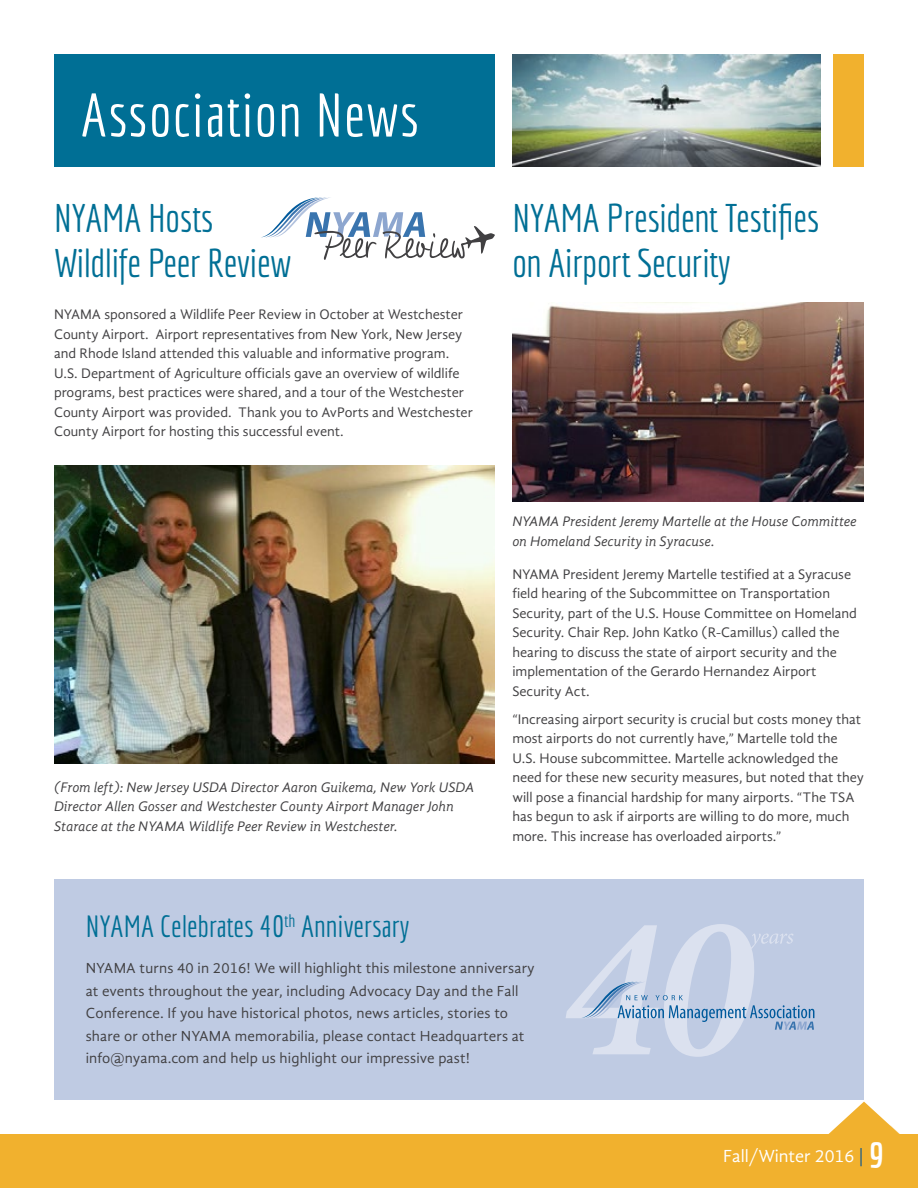
<style>
.page{position:relative;width:918px;height:1188px;background:#fff}
.page>*{position:absolute;margin:0;border:0;box-sizing:border-box;transform-origin:0 0}
.t1{font:60px "Economica";letter-spacing:.02em;color:#fff}
.t2{font:39px/45px "Economica";letter-spacing:-.01em;color:#006f95}
.t3{font:30px "Economica";color:#006f95}
.t4{font:18px "Gandhi Sans";color:#fff}
.t5{font:15px/22.5px "Gandhi Sans";letter-spacing:.01em;color:#414042}
.t6{font:14.25px/19.5px "Gandhi Sans";color:#414042}
.t7{font:italic 14.25px/19.5px "Gandhi Sans";color:#414042}
.s1{color:#005295}
.s2{font-family:"Economica";font-weight:700;font-size:36px}
</style>
<div class="page">
<img style="left:512px;top:54px;width:308px;height:113px">
<div style="left:54px;top:54px;width:441px;height:113px;background:#006f95"></div>
<div style="left:834px;top:54px;width:30px;height:113px;background:#f1b12e"></div>
<img style="left:512px;top:303px;width:352px;height:198px">
<img style="left:54px;top:465px;width:441px;height:298px">
<div style="left:54px;top:879px;width:810px;height:221px;background:#bfcbe3"></div>
<svg style="left:261px;top:197px;width:234px;height:63px"></svg>
<svg style="left:566px;top:924px;width:248px;height:133px"></svg>
<div style="left:0;top:1134px;width:918px;height:54px;background:#f1b12e"></div>
<svg style="left:828px;top:1102px;width:72px;height:32px"></svg>
<h1 class="t1" style="left:81px;top:81px;width:340px">Association News</h1>
<h2 class="t2" style="left:54px;top:196px;width:239px">NYAMA Hosts<br>Wildlife Peer Review</h2>
<p class="t6" style="left:54px;top:305px;width:420px">NYAMA sponsored a Wildlife Peer Review in October at Westchester County Airport. Airport representatives from New York, New Jersey and Rhode Island attended this valuable and informative program.<br>U.S. Department of Agriculture officials gave an overview of wildlife programs, best practices were shared, and a tour of the Westchester County Airport was provided. Thank you to AvPorts and Westchester County Airport for hosting this successful event.</p>
<p class="t7" style="left:54px;top:777px;width:422px">(From left): New Jersey USDA Director Aaron Guikema, New York USDA<br>Director Allen Gosser and Westchester County Airport Manager John<br>Starace at the NYAMA Wildlife Peer Review in Westchester.</p>
<h3 class="t3" style="left:86px;top:909px;width:325px">NYAMA Celebrates 40<sup>th</sup> Anniversary</h3>
<h2 class="t2" style="left:512px;top:196px;width:309px">NYAMA President Testifies on Airport Security</h2>
<p class="t7" style="left:512px;top:512px;width:346px">NYAMA President Jeremy Martelle at the House Committee on Homeland Security in Syracuse.</p>
<p class="t6" style="left:512px;top:564px;width:346px">NYAMA President Jeremy Martelle testified at a Syracuse field hearing of the Subcommittee on Transportation Security, part of the U.S. House Committee on Homeland Security. Chair Rep. John Katko (R-Camillus) called the hearing to discuss the state of airport security and the implementation of the Gerardo Hernandez Airport Security Act.</p>
<p class="t6" style="left:512px;top:709px;width:353px">“Increasing airport security is crucial but costs money that most airports do not currently have,” Martelle told the U.S. House subcommittee. Martelle acknowledged the need for these new security measures, but noted that they will pose a financial hardship for many airports. “The TSA has begun to ask if airports are willing to do more, much more. This increase has overloaded airports.”</p>
<p class="t5" style="left:86px;top:957px;width:451px">NYAMA turns 40 in 2016! We will highlight this milestone anniversary at events throughout the year, including Advocacy Day and the Fall Conference. If you have historical photos, news articles, stories to share or other NYAMA memorabilia, please contact Headquarters at info@nyama.com and help us highlight our impressive past!</p>
<p class="t4" style="left:723px;top:1145px;width:162px">Fall/Winter 2016 <span class="s1">|</span> <span class="s2">9</span></p>
</div>
